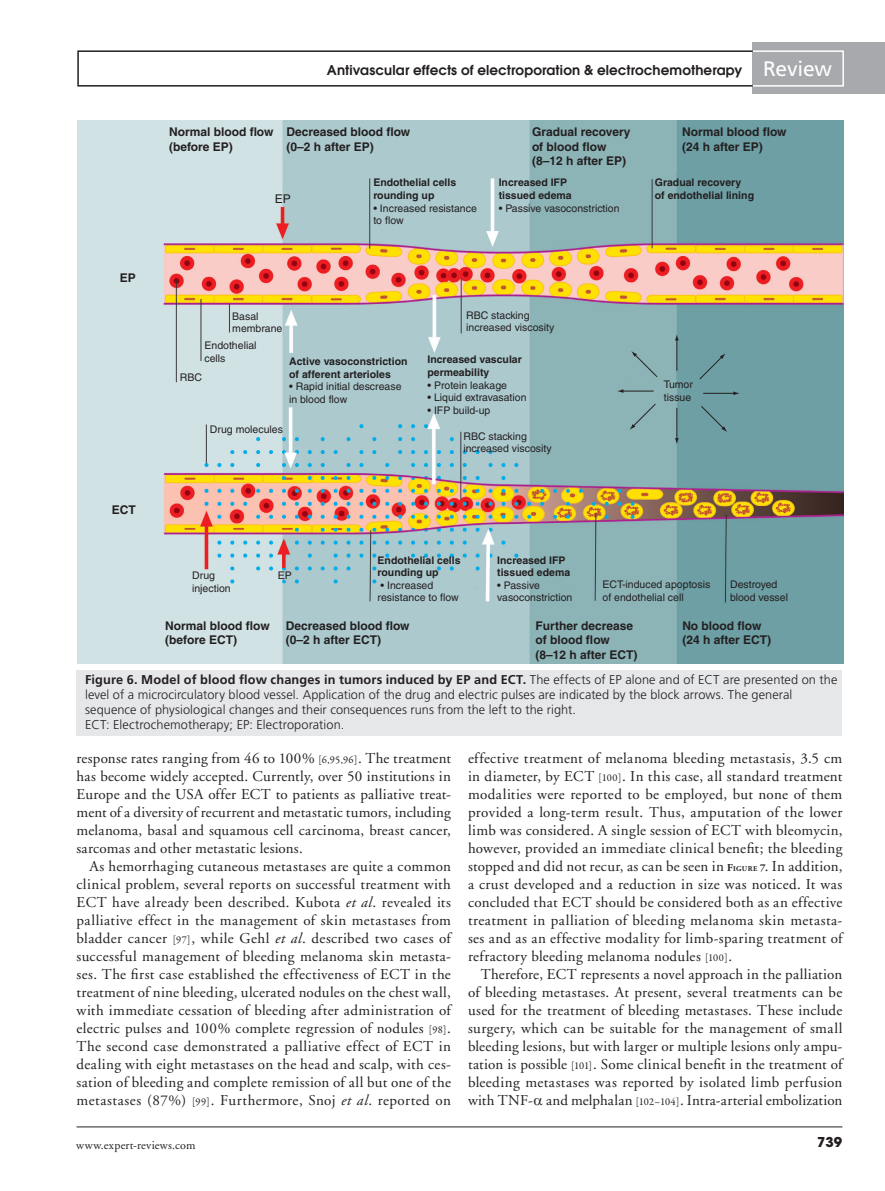
<style>
.page{position:relative;width:885px;height:1191px;background:#fff}
.page>*{position:absolute;margin:0;border:0;box-sizing:border-box;transform-origin:0 0}
.t1{font:21px "Frutiger";letter-spacing:-.01em;color:#fff}
.bodyindent{font:15px/18px "Adobe Garamond";letter-spacing:.015em;color:#231f20;text-align:justify}
.t2{font:600 13.5px "Avant Garde";letter-spacing:.01em;color:#231f20}
.t3{font:700 13.5px "Avant Garde";color:#231f20}
.figurecaption{font:300 12.75px/15px "Frutiger";letter-spacing:.005em;color:#231f20}
.t4{font:700 12px/14.4px "Helvetica";color:#231f20}
.t5{font:12px "Adobe Garamond";letter-spacing:.025em;color:#231f20}
.t6{font:12px "Helvetica";color:#231f20}
.t7{font:10.5px/12.6px "Helvetica";color:#231f20}
.t8{font:700 10.5px/12.6px "Helvetica";color:#231f20}
.s1{font-weight:700}
.s2{font-family:"Garamond Premr Pro";font-size:10.5px}
.s3{font-style:italic}
.s4{font-weight:700;font-size:10.5px}
.s5{font-weight:700;font-size:7.35px}
</style>
<div class="page">
<hr style="left:77px;top:1126px;width:765px;height:1px;background:#231f20">
<div style="left:752px;top:43px;width:132px;height:51px;background:#a8a9ad"></div>
<div style="left:751px;top:50px;width:92px;height:37px;border:2px solid #fff"></div>
<div style="left:77px;top:50px;width:676px;height:37px;border:2px solid #231f20"></div>
<img style="left:77px;top:121px;width:766px;height:542px">
<hr style="left:676px;top:339px;width:1px;height:32px;background:#231f20">
<svg style="left:675px;top:334px;width:3px;height:6px"></svg>
<hr style="left:676px;top:408px;width:1px;height:31px;background:#231f20">
<svg style="left:675px;top:438px;width:3px;height:6px"></svg>
<svg style="left:698px;top:353px;width:27px;height:27px"></svg>
<hr style="left:703px;top:393px;width:31px;height:1px;background:#231f20">
<svg style="left:733px;top:391px;width:6px;height:4px"></svg>
<svg style="left:700px;top:405px;width:27px;height:27px"></svg>
<svg style="left:631px;top:351px;width:27px;height:27px"></svg>
<hr style="left:622px;top:391px;width:31px;height:1px;background:#231f20">
<svg style="left:617px;top:389px;width:6px;height:4px"></svg>
<svg style="left:629px;top:403px;width:27px;height:27px"></svg>
<div style="left:77px;top:670px;width:765px;height:66px;background:#e6e7e9"></div>
<p class="t2" style="left:327px;top:62px;width:417px">Antivascular effects of electroporation &amp; electrochemotherapy</p>
<h1 class="t1" style="left:763px;top:56px;width:70px">Review</h1>
<p class="t4" style="left:120px;top:270px;width:18px">EP</p>
<p class="t4" style="left:112px;top:502px;width:25px">ECT</p>
<p class="t4" style="left:169px;top:124px;width:106px">Normal blood flow (before EP)</p>
<p class="t4" style="left:286px;top:124px;width:125px">Decreased blood flow (0–2 h after EP)</p>
<p class="t4" style="left:532px;top:124px;width:100px">Gradual recovery of blood flow (8–12 h after EP)</p>
<p class="t4" style="left:682px;top:124px;width:106px">Normal blood flow (24 h after EP)</p>
<p class="t8" style="left:373px;top:176px;width:84px">Endothelial cells rounding up</p>
<p class="t7" style="left:373px;top:202px;width:105px">• Increased resistance to flow</p>
<p class="t8" style="left:654px;top:176px;width:101px">Gradual recovery<br>of endothelial lining</p>
<p class="t8" style="left:498px;top:176px;width:74px">Increased IFP tissued edema</p>
<p class="t7" style="left:498px;top:202px;width:122px">• Passive vasoconstriction</p>
<p class="t6" style="left:275px;top:192px;width:18px">EP</p>
<p class="t7" style="left:232px;top:309px;width:52px">Basal membrane</p>
<p class="t7" style="left:466px;top:309px;width:90px">RBC stacking increased viscosity</p>
<p class="t7" style="left:204px;top:339px;width:53px">Endothelial cells</p>
<p class="t7" style="left:180px;top:371px;width:24px">RBC</p>
<p class="t8" style="left:289px;top:355px;width:120px">Active vasoconstriction of afferent arterioles</p>
<p class="t7" style="left:289px;top:380px;width:114px">• Rapid initial descrease in blood flow</p>
<p class="t7" style="left:210px;top:423px;width:75px">Drug molecules</p>
<p class="t8" style="left:427px;top:353px;width:96px">Increased vascular permeability</p>
<p class="t7" style="left:427px;top:378px;width:81px">• Protein leakage</p>
<p class="t7" style="left:427px;top:391px;width:101px">• Liquid extravasation</p>
<p class="t7" style="left:427px;top:404px;width:64px">• IFP build-up</p>
<p class="t7" style="left:463px;top:429px;width:90px">RBC stacking increased viscosity</p>
<p class="t7" style="left:663px;top:378px;width:31px">Tumor tissue</p>
<p class="t7" style="left:192px;top:569px;width:40px">Drug injection</p>
<p class="t7" style="left:278px;top:569px;width:16px">EP</p>
<p class="t8" style="left:377px;top:553px;width:84px">Endothelial cells rounding up</p>
<p class="t7" style="left:377px;top:579px;width:82px">• Increased resistance to flow</p>
<p class="t8" style="left:497px;top:553px;width:74px">Increased IFP tissued edema</p>
<p class="t7" style="left:497px;top:579px;width:77px">• Passive vasoconstriction</p>
<p class="t7" style="left:602px;top:578px;width:109px">ECT-induced apoptosis of endothelial cell</p>
<p class="t7" style="left:730px;top:578px;width:59px">Destroyed blood vessel</p>
<p class="t4" style="left:165px;top:618px;width:106px">Normal blood flow (before ECT)</p>
<p class="t4" style="left:286px;top:618px;width:125px">Decreased blood flow (0–2 h after ECT)</p>
<p class="t4" style="left:535px;top:618px;width:104px">Further decrease of blood flow (8–12 h after ECT)</p>
<p class="t4" style="left:682px;top:618px;width:90px">No blood flow (24 h after ECT)</p>
<p class="figurecaption" style="left:85px;top:672px;width:753px"><span class="s1">Figure 6. Model of blood flow changes in tumors induced by EP and ECT.</span> The effects of EP alone and of ECT are presented on the level of a microcirculatory blood vessel. Application of the drug and electric pulses are indicated by the block arrows. The general sequence of physiological changes and their consequences runs from the left to the right.<br>ECT: Electrochemotherapy; EP: Electroporation.</p>
<p class="bodyindent" style="left:77px;top:749px;width:376px">response rates ranging from 46 to 100% <span class="s2">[6,95,96]</span>. The treatment has become widely accepted. Currently, over 50 institutions in Europe and the USA offer ECT to patients as palliative treat&shy;ment of a diversity of recurrent and metastatic tumors, including melanoma, basal and squamous cell carcinoma, breast cancer, sarcomas and other metastatic lesions.</p>
<p class="bodyindent" style="left:77px;top:857px;width:376px;text-indent:13px">As hemorrhaging cutaneous metastases are quite a common clinical problem, several reports on successful treatment with ECT have already been described. Kubota <span class="s3">et al</span>. revealed its palliative effect in the management of skin metastases from bladder cancer <span class="s2">[97]</span>, while Gehl <span class="s3">et al</span>. described two cases of successful management of bleeding melanoma skin metasta&shy;ses. The first case established the effectiveness of ECT in the treatment of nine bleeding, ulcerated nodules on the chest wall, with immediate cessation of bleeding after administration of electric pulses and 100% complete regression of nodules <span class="s2">[98]</span>.<br>The second case demonstrated a palliative effect of ECT in dealing with eight metastases on the head and scalp, with ces&shy;sation of bleeding and complete remission of all but one of the metastases (87%) <span class="s2">[99]</span>. Furthermore, Snoj <span class="s3">et al</span>. reported on</p>
<p class="bodyindent" style="left:468px;top:749px;width:376px">effective treatment of melanoma bleeding metastasis, 3.5 cm in diameter, by ECT <span class="s2">[100]</span>. In this case, all standard treatment modalities were reported to be employed, but none of them provided a long-term result. Thus, amputation of the lower limb was considered. A single session of ECT with bleomycin, however, provided an immediate clinical benefit; the bleeding stopped and did not recur, as can be seen in <span class="s4">F</span><span class="s5">IGURE</span> <span class="s4">7</span>. In addition, a crust developed and a reduction in size was noticed. It was concluded that ECT should be considered both as an effective treatment in palliation of bleeding melanoma skin metasta&shy;ses and as an effective modality for limb-sparing treatment of refractory bleeding melanoma nodules <span class="s2">[100]</span>.</p>
<p class="bodyindent" style="left:468px;top:965px;width:376px;text-indent:13px">Therefore, ECT represents a novel approach in the palliation of bleeding metastases. At present, several treatments can be used for the treatment of bleeding metastases. These include surgery, which can be suitable for the management of small bleeding lesions, but with larger or multiple lesions only ampu&shy;tation is possible <span class="s2">[101]</span>. Some clinical benefit in the treatment of bleeding metastases was reported by isolated limb perfusion with TNF- and melphalan <span class="s2">[102–104]</span>. Intra-arterial embolization</p>
<p class="t5" style="left:76px;top:1138px;width:121px">www.expert-reviews.com</p>
<p class="t3" style="left:816px;top:1133px;width:27px">739</p>
</div>
